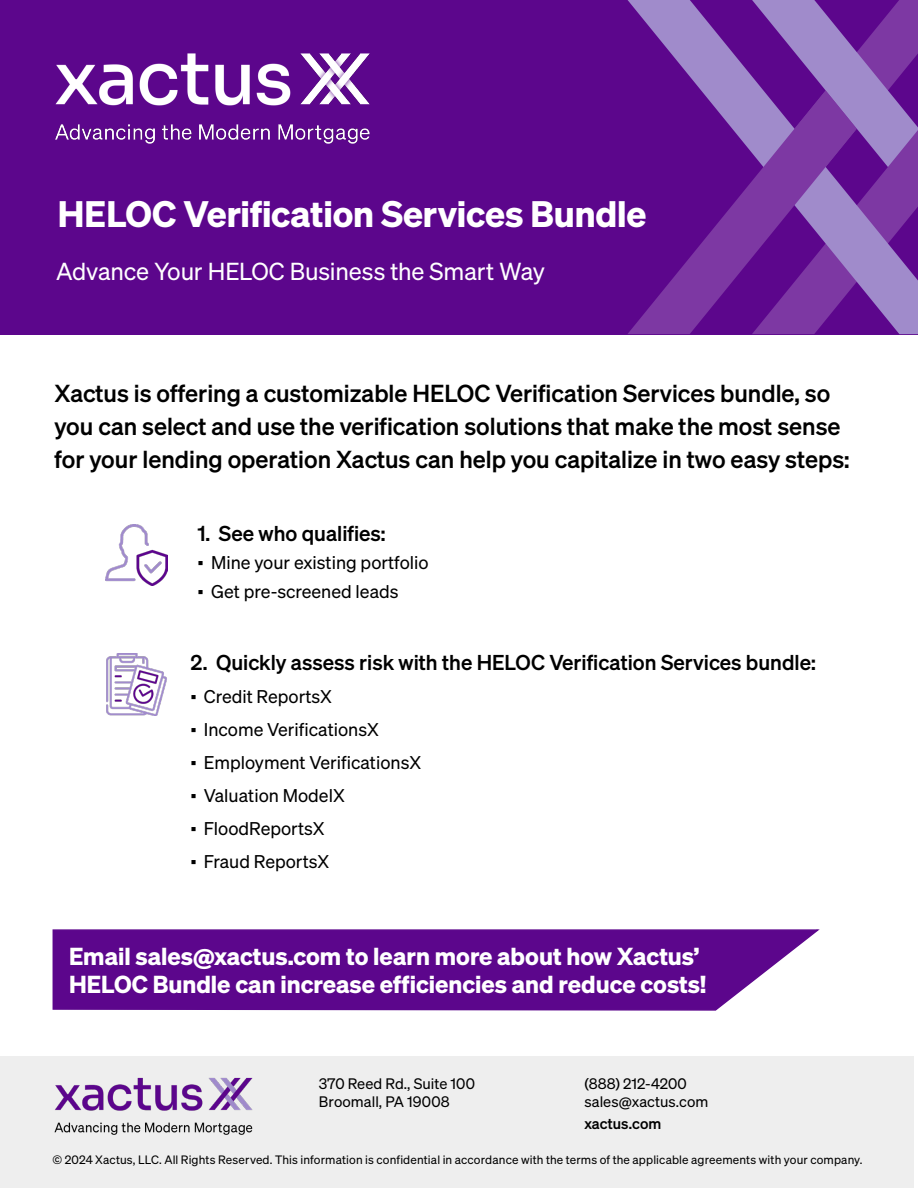
<style>
.page{position:relative;width:918px;height:1188px;background:#fff}
.page>*{position:absolute;margin:0;border:0;box-sizing:border-box;transform-origin:0 0}
.Footer_Contact_Info{font:36px "Sohne Dreiviertelfett";letter-spacing:-.005em;color:#fff}
.Xactus_Body_Bullet_10_13{font:24px/33px "Sohne Kraftig";color:#000}
.t1{font:24px/28.5px "Sohne Dreiviertelfett";color:#fff}
.Masthead_Subhead_Book_-_16_22{font:24px "Sohne Buch";letter-spacing:-.005em;color:#fff}
.t2{font:21px "Sohne Kraftig";color:#000}
.t3{font:18px "Sohne Buch";color:#000}
.Footer_Contact_Info-2{font:14.85px/17.9px "Sohne Buch";letter-spacing:.005em;color:#000}
.Footer_Contact_Info-3{font:14.85px "Sohne Kraftig";letter-spacing:.005em;color:#000}
.Body_Subhead_15_20_-_Purple{font:11.85px "Sohne Buch";letter-spacing:.01em;color:#000}
.s1{font-family:"Arial"}
</style>
<div class="page">
<svg style="left:52px;top:929px;width:768px;height:82px;background:#691a95"></svg>
<div style="left:0;top:0;width:918px;height:334px;background:#5c068c"></div>
<svg style="left:628px;top:0;width:290px;height:334px"></svg>
<svg style="left:628px;top:90px;width:229px;height:244px"></svg>
<div style="left:0;top:1056px;width:914px;height:132px;background:#eee"></div>
<img style="left:54px;top:1077px;width:199px;height:58px">
<img style="left:55px;top:53px;width:315px;height:91px">
<img style="left:105px;top:524px;width:62px;height:62px">
<img style="left:106px;top:653px;width:61px;height:62px">
<p class="Footer_Contact_Info" style="left:58px;top:192px;width:590px">HELOC Verification Services Bundle</p>
<p class="Masthead_Subhead_Book_-_16_22" style="left:56px;top:257px;width:490px">Advance Your HELOC Business the Smart Way</p>
<p class="Xactus_Body_Bullet_10_13" style="left:55px;top:376px;width:797px">Xactus is offering a customizable HELOC Verification Services bundle, so you can select and use the verification solutions that make the most sense for your lending operation Xactus can help you capitalize in two easy steps:</p>
<p class="t2" style="left:198px;top:520px;width:190px">1. See who qualifies:</p>
<p class="t3" style="left:198px;top:552px;width:232px"><span class="s1">▪</span> Mine your existing portfolio</p>
<p class="t3" style="left:198px;top:580px;width:203px"><span class="s1">▪</span> Get pre-screened leads</p>
<p class="t2" style="left:190px;top:649px;width:627px">2. Quickly assess risk with the HELOC Verification Services bundle:</p>
<p class="t3" style="left:190px;top:686px;width:143px"><span class="s1">▪</span> Credit ReportsX</p>
<p class="t3" style="left:190px;top:719px;width:190px"><span class="s1">▪</span> Income VerificationsX</p>
<p class="t3" style="left:190px;top:752px;width:232px"><span class="s1">▪</span> Employment VerificationsX</p>
<p class="t3" style="left:190px;top:785px;width:156px"><span class="s1">▪</span> Valuation ModelX</p>
<p class="t3" style="left:190px;top:818px;width:136px"><span class="s1">▪</span> FloodReportsX</p>
<p class="t3" style="left:190px;top:851px;width:140px"><span class="s1">▪</span> Fraud ReportsX</p>
<p class="t1" style="left:69px;top:941px;width:639px">Email sales@xactus.com to learn more about how Xactus’<br>HELOC Bundle can increase efficiencies and reduce costs!</p>
<p class="Footer_Contact_Info-2" style="left:319px;top:1075px;width:157px">370 Reed Rd., Suite 100<br>Broomall, PA 19008</p>
<p class="Footer_Contact_Info-2" style="left:584px;top:1075px;width:126px">(888) 212-4200 sales@xactus.com</p>
<p class="Footer_Contact_Info-3" style="left:584px;top:1115px;width:79px">xactus.com</p>
<p class="Body_Subhead_15_20_-_Purple" style="left:53px;top:1153px;width:812px">© 2024 Xactus, LLC. All Rights Reserved. This information is confidential in accordance with the terms of the applicable agreements with your company.</p>
</div>
